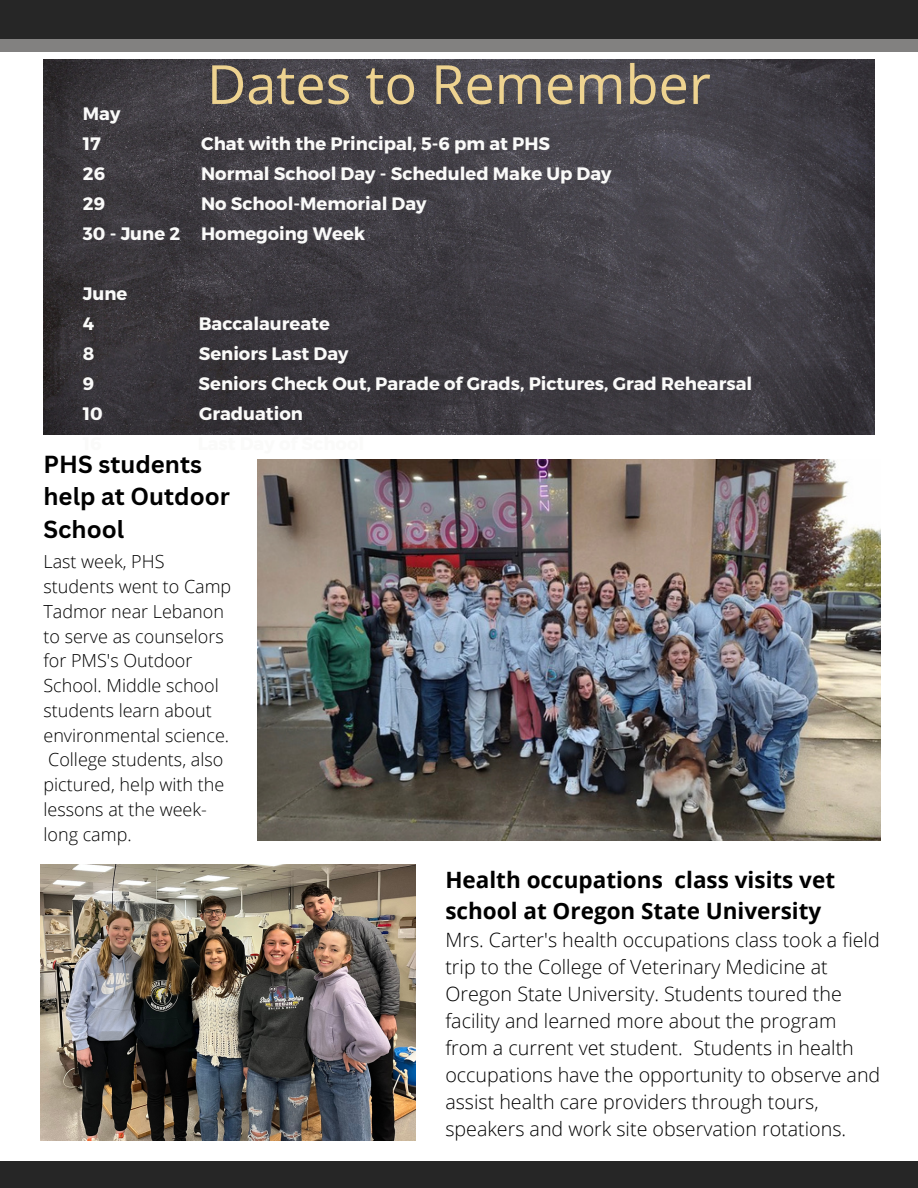
<style>
.page{position:relative;width:918px;height:1188px;background:#fff}
.page>*{position:absolute;margin:0;border:0;box-sizing:border-box;transform-origin:0 0}
.t1{font:54px "Open Sans";color:#eed390}
.t2{font:700 24px/32.7px "Canva Sans";color:#000}
.t3{font:700 22.5px/31.5px "Open Sans";color:#000}
.t4{font:300 19.65px/27px "Open Sans";color:#000}
.t5{font:700 18px "Montserrat";color:#fafaf9}
.t6{font:300 18px/24.8px "Open Sans";color:#000}
</style>
<div class="page">
<div style="left:0;top:0;width:918px;height:45px;background:#262626"></div>
<div style="left:0;top:40px;width:918px;height:12px;background:#828180"></div>
<img style="left:44px;top:60px;width:831px;height:374px">
<div style="left:0;top:1161px;width:918px;height:27px;background:#262626"></div>
<img style="left:40px;top:865px;width:375px;height:275px">
<img style="left:258px;top:460px;width:623px;height:381px">
<p class="t1" style="left:207px;top:46px;width:505px">Dates to Remember</p>
<p class="t5" style="left:83px;top:102px;width:39px">May</p>
<p class="t5" style="left:83px;top:132px;width:20px">17</p>
<p class="t5" style="left:201px;top:132px;width:350px">Chat with the Principal, 5-6 pm at PHS</p>
<p class="t5" style="left:83px;top:162px;width:24px">26</p>
<p class="t5" style="left:201px;top:162px;width:412px">Normal School Day - Scheduled Make Up Day</p>
<p class="t5" style="left:83px;top:192px;width:24px">29</p>
<p class="t5" style="left:201px;top:192px;width:227px">No School-Memorial Day</p>
<p class="t5" style="left:83px;top:222px;width:284px">30 - June 2 Homegoing Week</p>
<p class="t5" style="left:83px;top:282px;width:46px">June</p>
<p class="t5" style="left:83px;top:312px;width:13px">4</p>
<p class="t5" style="left:199px;top:312px;width:133px">Baccalaureate</p>
<p class="t5" style="left:83px;top:342px;width:13px">8</p>
<p class="t5" style="left:199px;top:342px;width:151px">Seniors Last Day</p>
<p class="t5" style="left:83px;top:372px;width:13px">9</p>
<p class="t5" style="left:199px;top:372px;width:555px">Seniors Check Out, Parade of Grads, Pictures, Grad Rehearsal</p>
<p class="t5" style="left:83px;top:402px;width:22px">10</p>
<p class="t5" style="left:199px;top:402px;width:105px">Graduation</p>
<p class="t2" style="left:44px;top:447px;width:188px">PHS students help at Outdoor<br>School</p>
<p class="t6" style="left:44px;top:549px;width:189px">Last week, PHS students went to Camp<br>Tadmor near Lebanon to serve as counselors for PMS's Outdoor<br>School. Middle school students learn about environmental science.<br>College students, also pictured, help with the lessons at the week&shy;long camp.</p>
<p class="t3" style="left:445px;top:863px;width:391px">Health occupations class visits vet school at Oregon State University</p>
<p class="t4" style="left:445px;top:926px;width:436px">Mrs. Carter's health occupations class took a field trip to the College of Veterinary Medicine at Oregon State University. Students toured the facility and learned more about the program from a current vet student. Students in health occupations have the opportunity to observe and assist health care providers through tours, speakers and work site observation rotations.</p>
</div>
